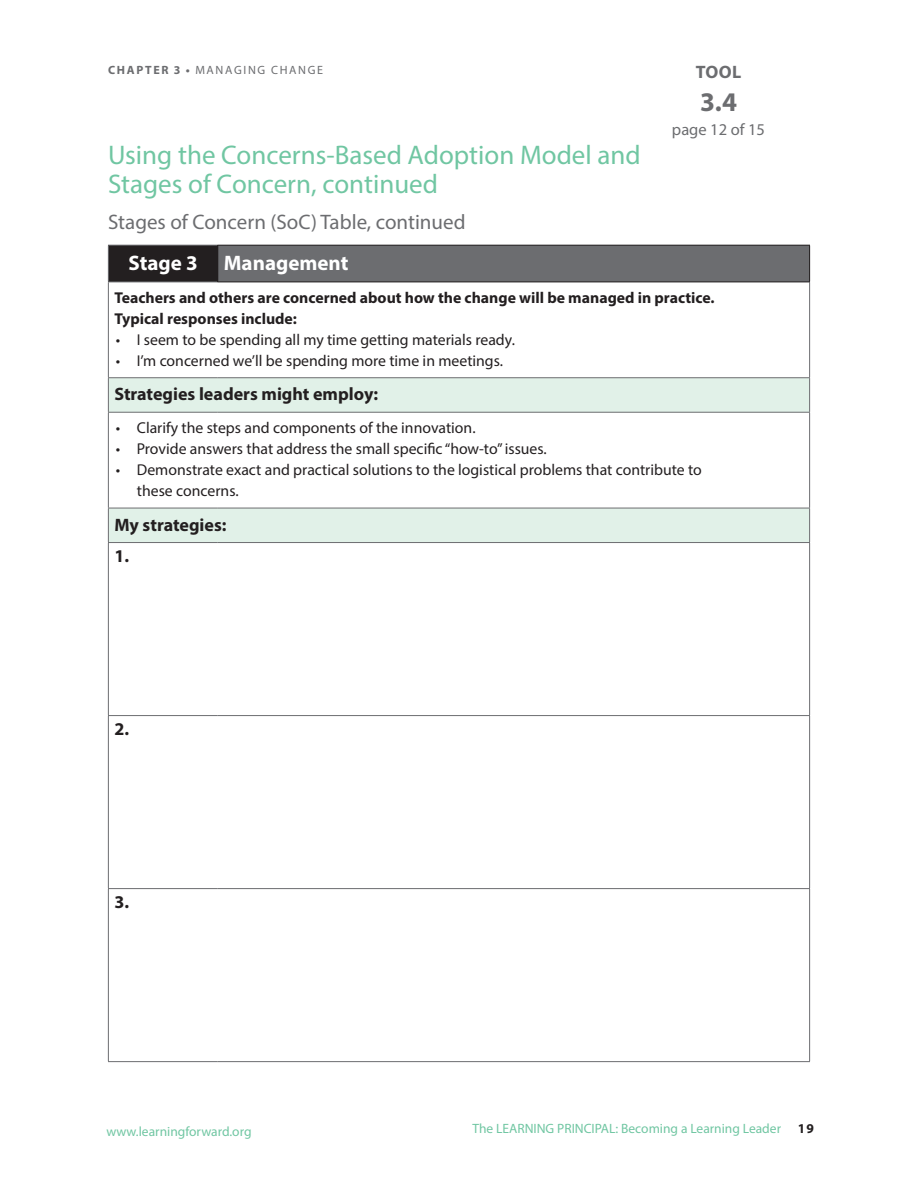
<style>
.page{position:relative;width:918px;height:1188px;background:#fff}
.page>*{position:absolute;margin:0;border:0;box-sizing:border-box;transform-origin:0 0}
.Head_A{font:27px/28.5px "Myriad Pro";color:#70c6a2}
.Text_body{font:700 27px "Myriad Pro";color:#6c6d70}
.Tools_subhead{font:21px "Myriad Pro";color:#6c6d70}
.Table_text_regular{font:700 21px "Myriad Pro";color:#fff}
.Table_text_regular-2{font:700 18px "Myriad Pro";color:#231f20}
.Text_body-2{font:700 18px "Myriad Pro";color:#6c6d70}
.Text_body-3{font:16.5px "Myriad Pro";color:#6c6d70}
.Table_text_bullets{font:15.75px/21px "Myriad Pro";color:#231f20}
.Table_text_regular-3{font:700 15.75px/21px "Myriad Pro";color:#231f20}
.t1{font:13.5px "Myriad Pro";color:#70c6a2}
.t2{font:12px "Myriad Pro";letter-spacing:.14em;color:#6c6d70}
.s1{font-weight:700}
.s2{font-weight:700;color:#231f20}
</style>
<div class="page">
<div style="left:108px;top:245px;width:110px;height:37px;background:#231f20"></div>
<div style="left:218px;top:245px;width:592px;height:37px;background:#6c6d70"></div>
<svg style="left:109px;top:378px;width:700px;height:164px"></svg>
<hr style="left:108px;top:245px;width:109px;height:1px;background:#6c6d70">
<hr style="left:108px;top:246px;width:1px;height:36px;background:#6c6d70">
<hr style="left:108px;top:282px;width:109px;height:1px;background:#6c6d70">
<hr style="left:108px;top:282px;width:1px;height:95px;background:#6c6d70">
<hr style="left:809px;top:282px;width:1px;height:95px;background:#6c6d70">
<hr style="left:108px;top:377px;width:110px;height:1px;background:#6c6d70">
<hr style="left:108px;top:378px;width:1px;height:34px;background:#6c6d70">
<hr style="left:218px;top:377px;width:592px;height:1px;background:#6c6d70">
<hr style="left:809px;top:378px;width:1px;height:34px;background:#6c6d70">
<hr style="left:108px;top:412px;width:110px;height:1px;background:#6c6d70">
<hr style="left:108px;top:413px;width:1px;height:95px;background:#6c6d70">
<hr style="left:218px;top:412px;width:592px;height:1px;background:#6c6d70">
<hr style="left:809px;top:413px;width:1px;height:95px;background:#6c6d70">
<hr style="left:108px;top:508px;width:110px;height:1px;background:#6c6d70">
<hr style="left:108px;top:508px;width:1px;height:34px;background:#6c6d70">
<hr style="left:218px;top:508px;width:592px;height:1px;background:#6c6d70">
<hr style="left:809px;top:508px;width:1px;height:34px;background:#6c6d70">
<hr style="left:108px;top:542px;width:110px;height:1px;background:#6c6d70">
<hr style="left:108px;top:543px;width:1px;height:172px;background:#6c6d70">
<hr style="left:218px;top:542px;width:592px;height:1px;background:#6c6d70">
<hr style="left:809px;top:543px;width:1px;height:172px;background:#6c6d70">
<hr style="left:108px;top:715px;width:110px;height:1px;background:#6c6d70">
<hr style="left:108px;top:716px;width:1px;height:172px;background:#6c6d70">
<hr style="left:218px;top:715px;width:592px;height:1px;background:#6c6d70">
<hr style="left:809px;top:716px;width:1px;height:172px;background:#6c6d70">
<hr style="left:108px;top:888px;width:110px;height:1px;background:#6c6d70">
<hr style="left:108px;top:889px;width:1px;height:172px;background:#6c6d70">
<hr style="left:218px;top:888px;width:592px;height:1px;background:#6c6d70">
<hr style="left:809px;top:889px;width:1px;height:172px;background:#6c6d70">
<hr style="left:108px;top:1061px;width:110px;height:1px;background:#6c6d70">
<hr style="left:218px;top:1061px;width:592px;height:1px;background:#6c6d70">
<hr style="left:217px;top:245px;width:593px;height:1px;background:#231f20">
<hr style="left:809px;top:246px;width:1px;height:36px;background:#231f20">
<hr style="left:217px;top:282px;width:593px;height:1px;background:#231f20">
<p class="t2" style="left:108px;top:62px;width:217px"><span class="s1">CHAPTER 3 •</span> MANAGING CHANGE</p>
<p class="Text_body-2" style="left:696px;top:60px;width:47px">TOOL</p>
<p class="Text_body" style="left:700px;top:84px;width:38px">3.4</p>
<p class="Text_body-3" style="left:672px;top:119px;width:95px">page 12 of 15</p>
<p class="Head_A" style="left:108px;top:141px;width:534px">Using the Concerns-Based Adoption Model and<br>Stages of Concern, continued</p>
<p class="Tools_subhead" style="left:108px;top:209px;width:359px">Stages of Concern (SoC) Table, continued</p>
<p class="Table_text_regular" style="left:128px;top:249px;width:71px">Stage 3</p>
<p class="Table_text_regular" style="left:224px;top:249px;width:126px">Management</p>
<p class="Table_text_regular-3" style="left:114px;top:286px;width:602px">Teachers and others are concerned about how the change will be managed in practice.<br>Typical responses include:</p>
<p class="Table_text_bullets" style="left:116px;top:329px;width:401px">• I seem to be spending all my time getting materials ready.</p>
<p class="Table_text_bullets" style="left:116px;top:350px;width:389px">• I’m concerned we’ll be spending more time in meetings.</p>
<p class="Table_text_regular-2" style="left:114px;top:382px;width:265px">Strategies leaders might employ:</p>
<p class="Table_text_bullets" style="left:116px;top:417px;width:361px">• Clarify the steps and components of the innovation.</p>
<p class="Table_text_bullets" style="left:116px;top:438px;width:432px">• Provide answers that address the small specific “how-to” issues.</p>
<p class="Table_text_bullets" style="left:137px;top:459px;width:567px;text-indent:-21px">• Demonstrate exact and practical solutions to the logistical problems that contribute to these concerns.</p>
<p class="Table_text_regular-2" style="left:114px;top:513px;width:114px">My strategies:</p>
<p class="Table_text_regular-2" style="left:114px;top:544px;width:16px">1.</p>
<p class="Table_text_regular-2" style="left:114px;top:717px;width:16px">2.</p>
<p class="Table_text_regular-2" style="left:114px;top:890px;width:16px">3.</p>
<p class="t1" style="left:106px;top:1123px;width:147px">www.learningforward.org</p>
<p class="t1" style="left:472px;top:1120px;width:343px">The LEARNING PRINCIPAL: Becoming a Learning Leader <span class="s2">19</span></p>
</div>
